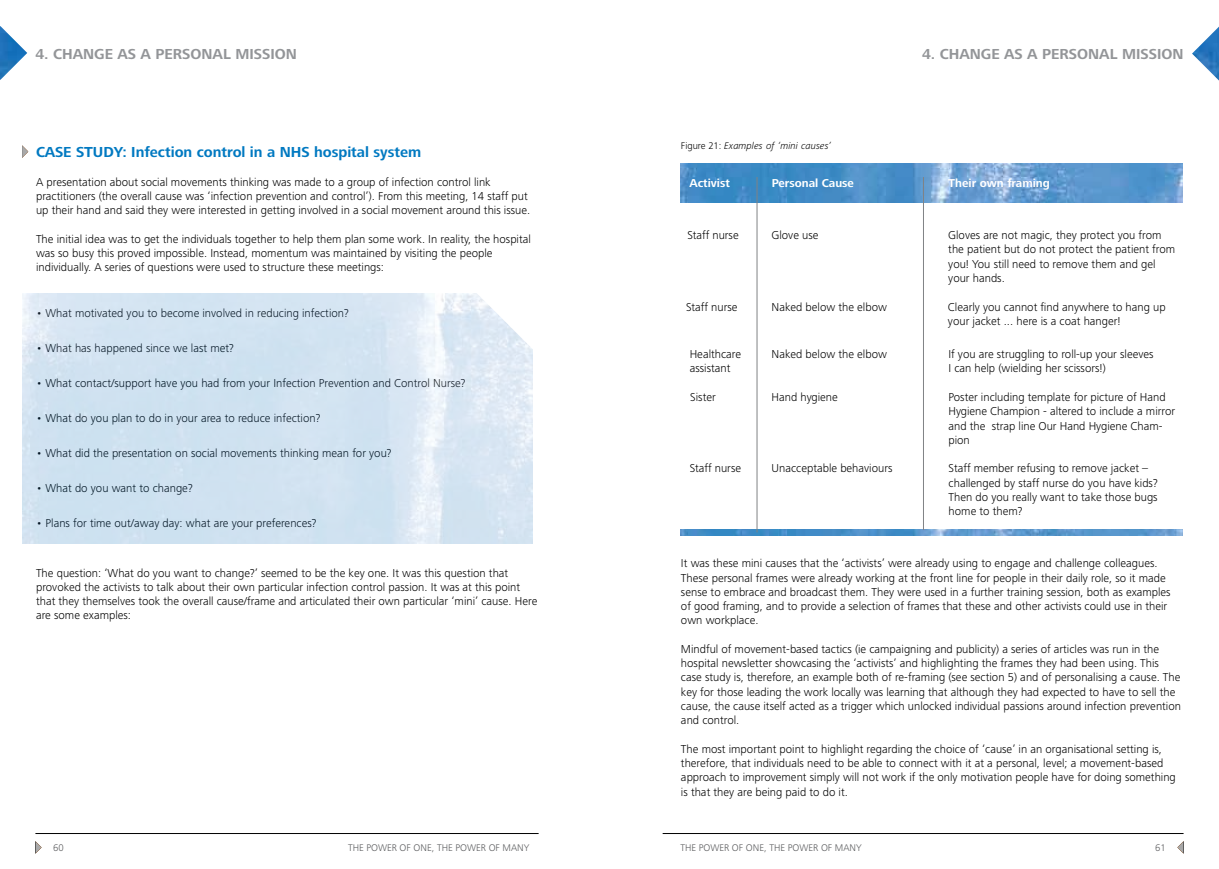
<style>
.page{position:relative;width:1219px;height:869px;background:#fff}
.page>*{position:absolute;margin:0;border:0;box-sizing:border-box;transform-origin:0 0}
.t1{font:700 15px "Frutiger Next LT";color:#939598}
.t2{font:700 15px "Frutiger Next LT";color:#0079c1}
.t3{font:300 11.88px/14.2px "Frutiger Next LT";color:#000}
.t4{font:700 11.88px "Frutiger Next LT";color:#fff}
.t5{font:300 10px "Frutiger Next LT";color:#58595b}
.t6{font:italic 300 10px "Frutiger Next LT";color:#000}
.s1{font-style:normal}
</style>
<div class="page">
<hr style="left:35px;top:832px;width:504px;height:1px;background:#000">
<svg style="left:35px;top:841px;width:7px;height:12px"></svg>
<img style="left:0;top:26px;width:27px;height:54px">
<hr style="left:663px;top:832px;width:520px;height:1px;background:#000">
<svg style="left:1177px;top:842px;width:6px;height:11px"></svg>
<img style="left:1192px;top:27px;width:27px;height:53px">
<img style="left:680px;top:163px;width:503px;height:40px">
<img style="left:680px;top:529px;width:503px;height:6px">
<svg style="left:22px;top:145px;width:6px;height:13px"></svg>
<hr style="left:757px;top:177px;width:1px;height:355px;background:#808285">
<hr style="left:923px;top:177px;width:1px;height:352px;background:#808285">
<svg style="left:476px;top:293px;width:57px;height:69px"></svg>
<p class="t1" style="left:35px;top:45px;width:263px">4. CHANGE AS A PERSONAL MISSION</p>
<p class="t1" style="left:922px;top:45px;width:263px">4. CHANGE AS A PERSONAL MISSION</p>
<p class="t2" style="left:36px;top:143px;width:387px">CASE STUDY: Infection control in a NHS hospital system</p>
<p class="t3" style="left:36px;top:174px;width:496px">A presentation about social movements thinking was made to a group of infection control link practitioners (the overall cause was ‘infection prevention and control’). From this meeting, 14 staff put up their hand and said they were interested in getting involved in a social movement around this issue.</p>
<p class="t3" style="left:36px;top:231px;width:496px">The initial idea was to get the individuals together to help them plan some work. In reality, the hospital was so busy this proved impossible. Instead, momentum was maintained by visiting the people individually. A series of questions were used to structure these meetings:</p>
<p class="t3" style="left:36px;top:306px;width:314px">• What motivated you to become involved in reducing infection?</p>
<p class="t3" style="left:36px;top:341px;width:199px">• What has happened since we last met?</p>
<p class="t3" style="left:36px;top:376px;width:431px">• What contact/support have you had from your Infection Prevention and Control Nurse?</p>
<p class="t3" style="left:36px;top:411px;width:286px">• What do you plan to do in your area to reduce infection?</p>
<p class="t3" style="left:36px;top:446px;width:357px">• What did the presentation on social movements thinking mean for you?</p>
<p class="t3" style="left:36px;top:481px;width:158px">• What do you want to change?</p>
<p class="t3" style="left:36px;top:516px;width:282px">• Plans for time out/away day: what are your preferences?</p>
<p class="t3" style="left:36px;top:565px;width:503px">The question: ‘What do you want to change?’ seemed to be the key one. It was this question that provoked the activists to talk about their own particular infection control passion. It was at this point that they themselves took the overall cause/frame and articulated their own particular ‘mini’ cause. Here are some examples:</p>
<p class="t6" style="left:681px;top:140px;width:152px"><span class="s1">Figure 21:</span> Examples of ‘mini causes’</p>
<p class="t4" style="left:689px;top:177px;width:42px">Activist</p>
<p class="t4" style="left:772px;top:177px;width:84px">Personal Cause</p>
<p class="t4" style="left:948px;top:177px;width:103px">Their own framing</p>
<p class="t3" style="left:687px;top:228px;width:53px">Staff nurse</p>
<p class="t3" style="left:772px;top:228px;width:48px">Glove use</p>
<p class="t3" style="left:686px;top:299px;width:53px">Staff nurse</p>
<p class="t3" style="left:772px;top:299px;width:117px">Naked below the elbow</p>
<p class="t3" style="left:690px;top:346px;width:53px">Healthcare assistant</p>
<p class="t3" style="left:772px;top:346px;width:117px">Naked below the elbow</p>
<p class="t3" style="left:690px;top:390px;width:27px">Sister</p>
<p class="t3" style="left:772px;top:390px;width:68px">Hand hygiene</p>
<p class="t3" style="left:690px;top:461px;width:53px">Staff nurse</p>
<p class="t3" style="left:772px;top:461px;width:122px">Unacceptable behaviours</p>
<p class="t3" style="left:948px;top:228px;width:228px">Gloves are not magic, they protect you from the patient but do not protect the patient from you! You still need to remove them and gel your hands.</p>
<p class="t3" style="left:948px;top:299px;width:219px">Clearly you cannot find anywhere to hang up your jacket ... here is a coat hanger!</p>
<p class="t3" style="left:948px;top:346px;width:207px">If you are struggling to roll-up your sleeves<br>I can help (wielding her scissors!)</p>
<p class="t3" style="left:948px;top:390px;width:228px">Poster including template for picture of Hand Hygiene Champion - altered to include a mirror and the strap line Our Hand Hygiene Cham&shy;pion</p>
<p class="t3" style="left:949px;top:461px;width:211px">Staff member refusing to remove jacket – challenged by staff nurse do you have kids?<br>Then do you really want to take those bugs home to them?</p>
<p class="t3" style="left:681px;top:556px;width:491px">It was these mini causes that the ‘activists’ were already using to engage and challenge colleagues.<br>These personal frames were already working at the front line for people in their daily role, so it made sense to embrace and broadcast them. They were used in a further training session, both as examples of good framing, and to provide a selection of frames that these and other activists could use in their own workplace.</p>
<p class="t3" style="left:681px;top:641px;width:502px">Mindful of movement-based tactics (ie campaigning and publicity) a series of articles was run in the hospital newsletter showcasing the ‘activists’ and highlighting the frames they had been using. This case study is, therefore, an example both of re-framing (see section 5) and of personalising a cause. The key for those leading the work locally was learning that although they had expected to have to sell the cause, the cause itself acted as a trigger which unlocked individual passions around infection prevention and control.</p>
<p class="t3" style="left:681px;top:741px;width:496px">The most important point to highlight regarding the choice of ‘cause’ in an organisational setting is, therefore, that individuals need to be able to connect with it at a personal, level; a movement-based approach to improvement simply will not work if the only motivation people have for doing something is that they are being paid to do it.</p>
<p class="t5" style="left:53px;top:841px;width:12px">60</p>
<p class="t5" style="left:348px;top:841px;width:183px">THE POWER OF ONE, THE POWER OF MANY</p>
<p class="t5" style="left:680px;top:841px;width:183px">THE POWER OF ONE, THE POWER OF MANY</p>
<p class="t5" style="left:1155px;top:841px;width:12px">61</p>
</div>
